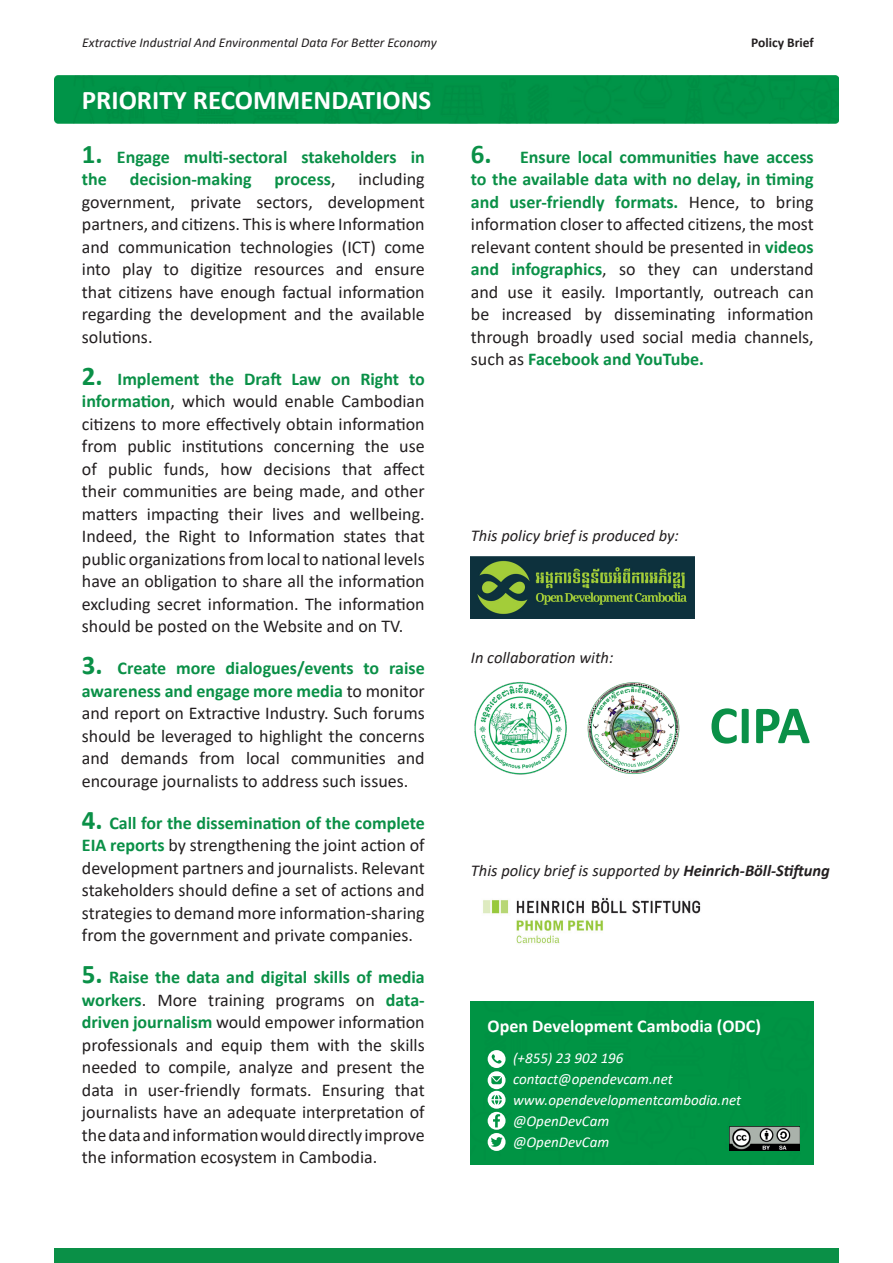
<style>
.page{position:relative;width:893px;height:1263px;background:#fff}
.page>*{position:absolute;margin:0;border:0;box-sizing:border-box;transform-origin:0 0}
.t1{font:700 54px "Calibri";color:#0a9047}
.t2{font:700 27px "Calibri";color:#fff}
.t3{font:18px/22.5px "Calibri";color:#231f20;text-align:justify}
.t4{font:700 18px/22.5px "Calibri";color:#0a9047}
.t5{font:700 18px "Calibri";color:#fff}
.t6{font:italic 16.5px "Calibri";color:#231f20}
.t7{font:italic 15px "Calibri";color:#fff}
.t8{font:italic 13.5px "Calibri";color:#231f20}
.t9{font:700 13.5px "Calibri";color:#231f20}
.s1{font-size:27px}
.s2{font-weight:700;font-size:27px;color:#0a9047}
.s3{font-weight:700;color:#0a9047}
.s4{font-weight:400;color:#231f20}
.s5{font-weight:700}
</style>
<div class="page">
<div style="left:54px;top:1249px;width:785px;height:14px;background:#0a9047"></div>
<div style="left:54px;top:76px;width:785px;height:47px;background:#009448"></div>
<img style="left:474px;top:682px;width:93px;height:93px">
<img style="left:471px;top:556px;width:224px;height:62px">
<img style="left:483px;top:897px;width:218px;height:47px">
<div style="left:471px;top:1002px;width:343px;height:162px;background:#009444"></div>
<svg style="left:488px;top:1050px;width:18px;height:101px"></svg>
<img style="left:587px;top:682px;width:93px;height:92px">
<img style="left:730px;top:1127px;width:69px;height:24px">
<p class="t8" style="left:82px;top:33px;width:356px">Extractive Industrial And Environmental Data For Better Economy</p>
<p class="t9" style="left:751px;top:33px;width:64px">Policy Brief</p>
<p class="t2" style="left:82px;top:81px;width:351px">PRIORITY RECOMMENDATIONS</p>
<p class="t4" style="left:82px;top:145px;width:344px"><span class="s1">1.</span> Engage multi-sectoral stakeholders in the</p>
<p class="t3" style="left:82px;top:168px;width:344px;text-indent:277px">including government, private sectors, development partners, and citizens. This is where Information and communication technologies (ICT) come into play to digitize resources and ensure that citizens have enough factual information regarding the development and the available solutions.</p>
<p class="t3" style="left:82px;top:367px;width:344px"><span class="s2">2.</span> <span class="s3">Implement the Draft Law on Right to information</span>, which would enable Cambodian citizens to more effectively obtain information from public institutions concerning the use of public funds, how decisions that affect their communities are being made, and other matters impacting their lives and wellbeing.<br>Indeed, the Right to Information states that public organizations from local to national levels have an obligation to share all the information excluding secret information. The information should be posted on the Website and on TV.</p>
<p class="t3" style="left:82px;top:657px;width:344px"><span class="s2">3.</span> <span class="s3">Create more dialogues/events to raise awareness and engage more media</span> to monitor and report on Extractive Industry. Such forums should be leveraged to highlight the concerns and demands from local communities and encourage journalists to address such issues.</p>
<p class="t3" style="left:82px;top:811px;width:344px"><span class="s2">4.</span> <span class="s3">Call for the dissemination of the complete EIA reports</span> by strengthening the joint action of development partners and journalists. Relevant stakeholders should define a set of actions and strategies to demand more information-sharing from the government and private companies.</p>
<p class="t3" style="left:82px;top:966px;width:344px"><span class="s2">5.</span> <span class="s3">Raise the data and digital skills of media workers</span>. More training programs on <span class="s3">data&shy;driven journalism</span> would empower information professionals and equip them with the skills needed to compile, analyze and present the data in user-friendly formats. Ensuring that journalists have an adequate interpretation of the data and information would directly improve the information ecosystem in Cambodia.</p>
<p class="t4" style="left:130px;top:168px;width:123px">decision-making</p>
<p class="t4" style="left:275px;top:168px;width:62px">process<span class="s4">,</span></p>
<p class="t3" style="left:471px;top:145px;width:344px"><span class="s2">6.</span> <span class="s3">Ensure local communities have access to the available data with no delay, in timing and user-friendly formats.</span> Hence, to bring information closer to affected citizens, the most relevant content should be presented in <span class="s3">videos and infographics</span>, so they can understand and use it easily. Importantly, outreach can be increased by disseminating information through broadly used social media channels, such as <span class="s3">Facebook and YouTube.</span></p>
<p class="t6" style="left:471px;top:524px;width:210px">This policy brief is produced by:</p>
<p class="t6" style="left:471px;top:646px;width:144px">In collaboration with:</p>
<p class="t1" style="left:709px;top:687px;width:102px">CIPA</p>
<p class="t6" style="left:471px;top:859px;width:361px">This policy brief is supported by <span class="s5">Heinrich-Böll-Stiftung</span></p>
<p class="t5" style="left:488px;top:1013px;width:275px">Open Development Cambodia (ODC)</p>
<p class="t7" style="left:513px;top:1047px;width:112px">(+855) 23 902 196</p>
<p class="t7" style="left:513px;top:1068px;width:161px">contact@opendevcam.net</p>
<p class="t7" style="left:513px;top:1089px;width:230px">www.opendevelopmentcambodia.net</p>
<p class="t7" style="left:513px;top:1110px;width:98px">@OpenDevCam</p>
<p class="t7" style="left:513px;top:1131px;width:98px">@OpenDevCam</p>
</div>
